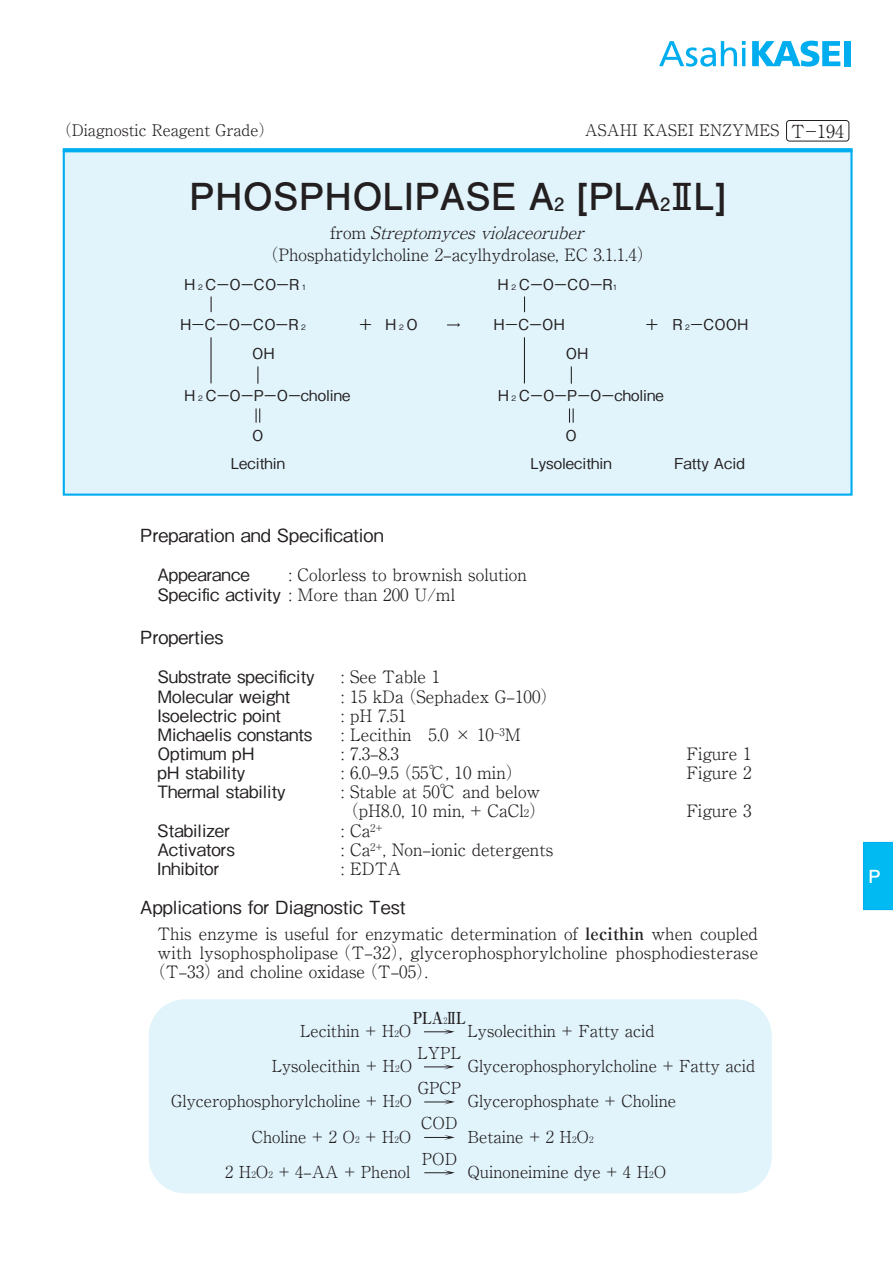
<style>
.page{position:relative;width:893px;height:1263px;background:#fff}
.page>*{position:absolute;margin:0;border:0;box-sizing:border-box;transform-origin:0 0}
.t1{font:700 37.2px "Futo Go B101 Pro";color:#231f20}
.t2{font:500 18px "Gothic BBB Pro";color:#231f20}
.t3{font:700 18px "Futo Go B101 Pro";color:#fff}
.t4{font:300 16.95px/21.3px "Ryumin Pro";color:#231f20;text-align:center}
.t5{font:500 16.95px "Gothic BBB Pro";color:#231f20}
.t6{font:300 16.5px "Ryumin Pro";color:#231f20}
.t7{font:700 16.5px "Ryumin Pro";color:#231f20;scale:.85 1}
.t8{font:300 15.9px "Ryumin Pro";color:#231f20}
.t9{font:500 15px/29px "Gothic BBB Pro";letter-spacing:-.075em;color:#231f20}
.t10{font:500 15px/27.9px "Gothic BBB Pro";color:#231f20;text-align:center}
.s1{font-size:18px}
.s2{font-style:italic}
.s3{font-size:7.5px}
.s4{font-family:"Ryumin Pro";font-weight:300}
.s5{font-size:10.65px}
.s6{font-weight:700}
.s7{font-weight:300;font-size:9px}
.s8{font-size:9px}
</style>
<div class="page">
<div style="left:63px;top:149px;width:790px;height:347px;background:#e1f4fc;border:2px solid #00aeef"></div>
<div style="left:786px;top:120px;width:63px;height:21px;border:1px solid #231f20;border-radius:3px"></div>
<svg style="left:63px;top:148px;width:790px;height:4px;background:#08b0ef"></svg>
<div style="left:149px;top:999px;width:623px;height:194px;background:#e1f4fc;border-radius:36px"></div>
<svg style="left:424px;top:1170px;width:31px;height:5px"></svg>
<svg style="left:424px;top:1135px;width:31px;height:5px"></svg>
<svg style="left:424px;top:1029px;width:31px;height:5px"></svg>
<svg style="left:424px;top:1099px;width:31px;height:5px"></svg>
<svg style="left:424px;top:1064px;width:30px;height:5px"></svg>
<svg style="left:211px;top:296px;width:1px;height:16px"></svg>
<svg style="left:257px;top:366px;width:1px;height:18px"></svg>
<hr style="left:210px;top:337px;width:2px;height:46px;background:#231f20">
<svg style="left:256px;top:408px;width:4px;height:15px"></svg>
<svg style="left:524px;top:296px;width:1px;height:16px"></svg>
<svg style="left:571px;top:366px;width:1px;height:18px"></svg>
<hr style="left:524px;top:337px;width:1px;height:46px;background:#231f20">
<svg style="left:569px;top:408px;width:5px;height:15px"></svg>
<svg style="left:447px;top:323px;width:13px;height:4px"></svg>
<svg style="left:659px;top:41px;width:192px;height:26px"></svg>
<hr style="left:742px;top:48px;width:3px;height:18px;background:#00aeef">
<svg style="left:863px;top:841px;width:30px;height:69px;background:#03baf1"></svg>
<p class="t8" style="left:56px;top:118px;width:220px">（Diagnostic Reagent Grade）</p>
<p class="t8" style="left:585px;top:118px;width:261px">ASAHI KASEI ENZYMES <span class="s1">T－194</span></p>
<h1 class="t1" style="left:189px;top:167px;width:538px">PHOSPHOLIPASE A<span class="s1">2</span> [PLA<span class="s1">2</span>ⅡL]</h1>
<p class="t4" style="left:261px;top:221px;width:394px">f r o m <span class="s2">Streptomyces violaceoruber</span>（Phosphatidylcholine 2–acylhydrolase, EC 3.1.1.4）</p>
<p class="t9" style="left:184px;top:268px;width:124px">H <span class="s3">2</span> CーOーCOーR <span class="s3">1</span></p>
<p class="t9" style="left:252px;top:308px;width:55px;text-indent:-72px">H－CーOーCOーR <span class="s3">2<br></span>OH</p>
<p class="t9" style="left:498px;top:268px;width:121px">H <span class="s3">2</span> CーOーCOーR<span class="s3">1</span></p>
<p class="t10" style="left:566px;top:308px;width:24px;line-height:29px;text-align:left;text-indent:-72px">H－CーOＨ<br>OH</p>
<p class="t10" style="left:358px;top:309px;width:16px">＋</p>
<p class="t10" style="left:645px;top:309px;width:105px">＋ R <span class="s3">2</span>－COOH</p>
<p class="t10" style="left:385px;top:309px;width:34px">H <span class="s3">2</span> O</p>
<p class="t9" style="left:184px;top:379px;width:168px">H <span class="s3">2</span> CーOーPーOーcholine</p>
<p class="t10" style="left:231px;top:420px;width:56px">O<br>Lecithin</p>
<p class="t9" style="left:498px;top:379px;width:168px">H <span class="s3">2</span> CーOーPーOーcholine</p>
<p class="t10" style="left:530px;top:420px;width:83px">O<br>Lysolecithin</p>
<p class="t10" style="left:674px;top:447px;width:72px">Fatty Acid</p>
<p class="t2" style="left:140px;top:521px;width:245px">Preparation and Specification</p>
<p class="t5" style="left:157px;top:561px;width:94px">Appearance</p>
<p class="t4" style="left:289px;top:563px;width:240px">: Colorless to brownish solution</p>
<p class="t5" style="left:157px;top:580px;width:299px">Specific activity <span class="s4">: More than 200 U/ml</span></p>
<p class="t2" style="left:140px;top:623px;width:85px">Properties</p>
<p class="t5" style="left:157px;top:663px;width:159px">Substrate specificity</p>
<p class="t4" style="left:341px;top:665px;width:100px">: See Table 1</p>
<p class="t5" style="left:157px;top:683px;width:134px">Molecular weight</p>
<p class="t4" style="left:341px;top:684px;width:218px">: 15 kDa（Sephadex G–100）</p>
<p class="t5" style="left:157px;top:702px;width:125px">Isoelectric point</p>
<p class="t4" style="left:341px;top:703px;width:67px">: pH 7.51</p>
<p class="t5" style="left:157px;top:721px;width:157px">Michaelis constants</p>
<p class="t4" style="left:341px;top:722px;width:181px">: Lecithin　5.0 × 10<sup>–3</sup>M</p>
<p class="t5" style="left:157px;top:740px;width:99px">Optimum pH</p>
<p class="t4" style="left:341px;top:742px;width:59px">: 7.3–8.3</p>
<p class="t4" style="left:686px;top:742px;width:67px">Figure 1</p>
<p class="t5" style="left:157px;top:759px;width:89px">pH stability</p>
<p class="t4" style="left:341px;top:761px;width:183px">: 6.0–9.5（55℃, 10 min）</p>
<p class="t4" style="left:686px;top:761px;width:67px">Figure 2</p>
<p class="t5" style="left:157px;top:778px;width:130px">Thermal stability</p>
<p class="t4" style="left:341px;top:781px;width:206px;line-height:19.2px;text-align:left">: Stable at 50℃ and below（pH8.0, 10 min, + CaCl<span class="s5">2</span>）</p>
<p class="t4" style="left:686px;top:799px;width:67px">Figure 3</p>
<p class="t5" style="left:157px;top:816px;width:74px">Stabilizer</p>
<p class="t4" style="left:341px;top:818px;width:43px">: Ca<sup>2+</sup></p>
<p class="t5" style="left:157px;top:836px;width:79px">Activators</p>
<p class="t4" style="left:341px;top:837px;width:213px">: Ca<sup>2+</sup>, Non–ionic detergents</p>
<p class="t5" style="left:157px;top:855px;width:63px">Inhibitor</p>
<p class="t4" style="left:341px;top:856px;width:62px">: EDTA</p>
<p class="t2" style="left:140px;top:893px;width:267px">Applications for Diagnostic Test</p>
<p class="t4" style="left:157px;top:921px;width:602px">This enzyme is useful for enzymatic determination of <span class="s6">lecithin</span> when coupled</p>
<p class="t4" style="left:157px;top:940px;width:602px">with lysophospholipase（T–32）, glycerophosphorylcholine phosphodiesterase</p>
<p class="t4" style="left:149px;top:959px;width:286px">（T–33）and choline oxidase（T–05）.</p>
<p class="t7" style="left:413px;top:1005px;width:64px">PLA<span class="s7">2</span>ⅡL</p>
<p class="t6" style="left:300px;top:1018px;width:113px">Lecithin + H<span class="s8">2</span>O</p>
<p class="t6" style="left:467px;top:1018px;width:188px">Lysolecithin + Fatty acid</p>
<p class="t6" style="left:417px;top:1040px;width:45px">LYPL</p>
<p class="t6" style="left:272px;top:1053px;width:142px">Lysolecithin + H<span class="s8">2</span>O</p>
<p class="t6" style="left:468px;top:1053px;width:289px">Glycerophosphorylcholine + Fatty acid</p>
<p class="t6" style="left:418px;top:1075px;width:45px">GPCP</p>
<p class="t6" style="left:468px;top:1088px;width:210px">Glycerophosphate + Choline</p>
<p class="t6" style="left:171px;top:1088px;width:243px">Glycerophosphorylcholine + H<span class="s8">2</span>O</p>
<p class="t6" style="left:421px;top:1110px;width:38px">COD</p>
<p class="t6" style="left:252px;top:1123px;width:161px">Choline + 2 O<span class="s8">2</span> + H<span class="s8">2</span>O</p>
<p class="t6" style="left:468px;top:1123px;width:127px">Betaine + 2 H<span class="s8">2</span>O<span class="s8">2</span></p>
<p class="t6" style="left:422px;top:1146px;width:37px">POD</p>
<p class="t6" style="left:225px;top:1159px;width:187px">2 H<span class="s8">2</span>O<span class="s8">2</span> + 4–AA + Phenol</p>
<p class="t6" style="left:467px;top:1159px;width:200px">Quinoneimine dye + 4 H<span class="s8">2</span>O</p>
<p class="t3" style="left:865px;top:861px;width:16px">Ｐ</p>
</div>
